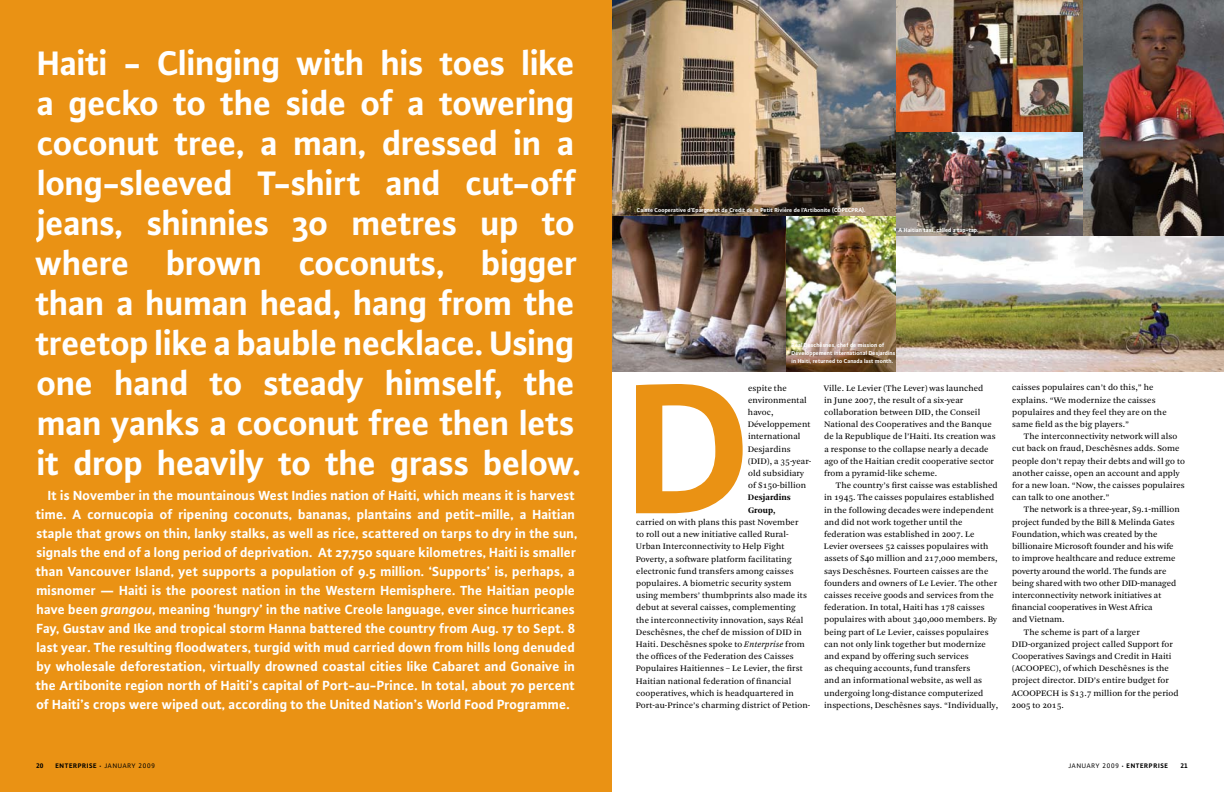
<style>
.page{position:relative;width:1224px;height:792px;background:#fff}
.page>*{position:absolute;margin:0;border:0;box-sizing:border-box;transform-origin:0 0}
.t1{font:700 36px/40px "Plus Sans";letter-spacing:-.015em;color:#fff}
.t2{font:700 14px/19px "Plus Sans";color:#fff}
.t3{font:8.9px/12.2px "Arnhem Blond";letter-spacing:.01em;color:#000}
.t4{font:700 8.9px/12.2px "Arnhem";letter-spacing:.01em;color:#000}
.t5{font:700 7px "Plus Sans";letter-spacing:.075em;color:#000}
.t6{font:7px "Plus Sans Bold SC";color:#000}
.t7{font:700 6px/8px "Plus Sans";color:#fff}
.s1{font-style:italic}
.s2{font-family:"Plus Sans Normal";font-weight:400;font-size:6px}
.s3{font-family:"Plus Sans Normal";font-weight:400}
.s4{font-family:"Plus Sans Normal SC";font-weight:400}
</style>
<div class="page">
<img style="left:896px;top:236px;width:328px;height:136px">
<img style="left:896px;top:0;width:188px;height:132px">
<img style="left:896px;top:132px;width:188px;height:104px">
<div style="left:0;top:0;width:612px;height:792px;background:#ea9214"></div>
<img style="left:613px;top:216px;width:174px;height:156px">
<img style="left:787px;top:216px;width:109px;height:156px">
<img style="left:1084px;top:0;width:140px;height:236px">
<img style="left:612px;top:0;width:284px;height:216px">
<svg style="left:636px;top:384px;width:107px;height:129px"></svg>
<p class="t1" style="left:36px;top:42px;width:547px">Haiti - Clinging with his toes like a gecko to the side of a towering coconut tree, a man, dressed in a long-sleeved T-shirt and cut-off jeans, shinnies 30 metres up to where brown coconuts, bigger than a human head, hang from the treetop like a bauble necklace. Using one hand to steady himself, the man yanks a coconut free then lets it drop heavily to the grass below.</p>
<p class="t2" style="left:36px;top:485px;width:543px;text-indent:12px">It is November in the mountainous West Indies nation of Haiti, which means it is harvest time. A cornucopia of ripening coconuts, bananas, plantains and petit-mille, a Haitian staple that grows on thin, lanky stalks, as well as rice, scattered on tarps to dry in the sun, signals the end of a long period of deprivation. At 27,750 square kilometres, Haiti is smaller than Vancouver Island, yet supports a population of 9.5 million. ‘Supports’ is, perhaps, a misnomer — Haiti is the poorest nation in the Western Hemisphere. The Haitian people have been <span class="s1">grangou</span>, meaning ‘hungry’ in the native Creole language, ever since hurricanes Fay, Gustav and Ike and tropical storm Hanna battered the country from Aug. 17 to Sept. 8 last year. The resulting floodwaters, turgid with mud carried down from hills long denuded by wholesale deforestation, virtually drowned coastal cities like Cabaret and Gonaive in the Artibonite region north of Haiti’s capital of Port-au-Prince. In total, about 70 percent of Haiti’s crops were wiped out, according to the United Nation’s World Food Programme.</p>
<p class="t7" style="left:637px;top:206px;width:230px">Caisse Cooperative d’Epargne et de Credit de la Petit Rivière de l’Artibonite (COPECPRA).</p>
<p class="t7" style="left:899px;top:225px;width:82px">A Haitian taxi, called a tap-tap.</p>
<p class="t7" style="left:792px;top:341px;width:105px">Réal Deschêsnes, chef de mission of<br>Développement international Desjardins in Haiti, returned to Canada last month.</p>
<p class="t3" style="left:748px;top:382px;width:65px">espite the environmental havoc,<br>Développement international<br>Desjardins (DID), a 35-year&shy;old subsidiary of $150-billion</p>
<p class="t4" style="left:748px;top:492px;width:44px">Desjardins<br>Group,</p>
<p class="t3" style="left:636px;top:516px;width:176px">carried on with plans this past November<br>to roll out a new initiative called Rural-Urban Interconnectivity to Help Fight Poverty, a software platform facilitating electronic fund transfers among caisses populaires. A biometric security system using members’ thumbprints also made its debut at several caisses, complementing the interconnectivity innovation, says Réal Deschêsnes, the chef de mission of DID in Haiti. Deschêsnes spoke to <span class="s1">Enterprise</span> from the offices of the Federation des Caisses Populaires Haitiennes – Le Levier, the first Haitian national federation of financial cooperatives, which is headquartered in Port-au-Prince’s charming district of Petion-</p>
<p class="t3" style="left:824px;top:382px;width:173px">Ville. Le Levier (The Lever) was launched<br>in June 2007, the result of a six-year collaboration between DID, the Conseil National des Cooperatives and the Banque de la Republique de l’Haiti. Its creation was a response to the collapse nearly a decade ago of the Haitian credit cooperative sector from a pyramid-like scheme.</p>
<p class="t3" style="left:824px;top:479px;width:176px;text-indent:12px">The country’s first caisse was established in 1945. The caisses populaires established in the following decades were independent and did not work together until the federation was established in 2007. Le Levier oversees 52 caisses populaires with assets of $40 million and 217,000 members, says Deschêsnes. Fourteen caisses are the founders and owners of Le Levier. The other caisses receive goods and services from the federation. In total, Haiti has 178 caisses populaires with about 340,000 members. By being part of Le Levier, caisses populaires can not only link together but modernize and expand by offering such services<br>as chequing accounts, fund transfers<br>and an informational website, as well as undergoing long-distance computerized inspections, Deschêsnes says. “Individually,</p>
<p class="t3" style="left:1012px;top:382px;width:156px">caisses populaires can’t do this,” he explains. “We modernize the caisses populaires and they feel they are on the same field as the big players.”</p>
<p class="t3" style="left:1012px;top:430px;width:174px;text-indent:12px">The interconnectivity network will also cut back on fraud, Deschêsnes adds. Some people don’t repay their debts and will go to another caisse, open an account and apply for a new loan. “Now, the caisses populaires can talk to one another.”</p>
<p class="t3" style="left:1024px;top:504px;width:157px">The network is a three-year, $9.1-million</p>
<p class="t3" style="left:1012px;top:516px;width:164px">project funded by the Bill &amp; Melinda Gates</p>
<p class="t3" style="left:1012px;top:528px;width:147px">Foundation, which was created by the</p>
<p class="t3" style="left:1012px;top:540px;width:163px">billionaire Microsoft founder and his wife</p>
<p class="t3" style="left:1012px;top:553px;width:165px">to improve healthcare and reduce extreme</p>
<p class="t3" style="left:1012px;top:565px;width:156px">poverty around the world. The funds are</p>
<p class="t3" style="left:1012px;top:577px;width:166px">being shared with two other DID-managed</p>
<p class="t3" style="left:1012px;top:589px;width:151px">interconnectivity network initiatives at</p>
<p class="t3" style="left:1012px;top:601px;width:142px">financial cooperatives in West Africa</p>
<p class="t3" style="left:1012px;top:614px;width:54px">and Vietnam.</p>
<p class="t3" style="left:1024px;top:626px;width:117px">The scheme is part of a larger</p>
<p class="t3" style="left:1012px;top:638px;width:162px">DID-organized project called Support for</p>
<p class="t3" style="left:1012px;top:650px;width:161px">Cooperatives Savings and Credit in Haiti</p>
<p class="t3" style="left:1012px;top:662px;width:158px">(ACOOPEC), of which Deschêsnes is the</p>
<p class="t3" style="left:1012px;top:675px;width:158px">project director. DID’s entire budget for</p>
<p class="t3" style="left:1012px;top:687px;width:169px">ACOOPECH is $13.7 million for the period</p>
<p class="t3" style="left:1012px;top:699px;width:54px">2005 to 2015.</p>
<p class="t6" style="left:36px;top:761px;width:9px">20</p>
<p class="t5" style="left:55px;top:761px;width:101px">ENTERPRISE <span class="s2">•</span> <span class="s3">JANUARY</span> <span class="s4">2009</span></p>
<p class="t5" style="left:1068px;top:761px;width:101px"><span class="s3">JANUARY</span> <span class="s4">2009</span> <span class="s2">•</span> ENTERPRISE</p>
<p class="t6" style="left:1180px;top:761px;width:9px">21</p>
</div>
